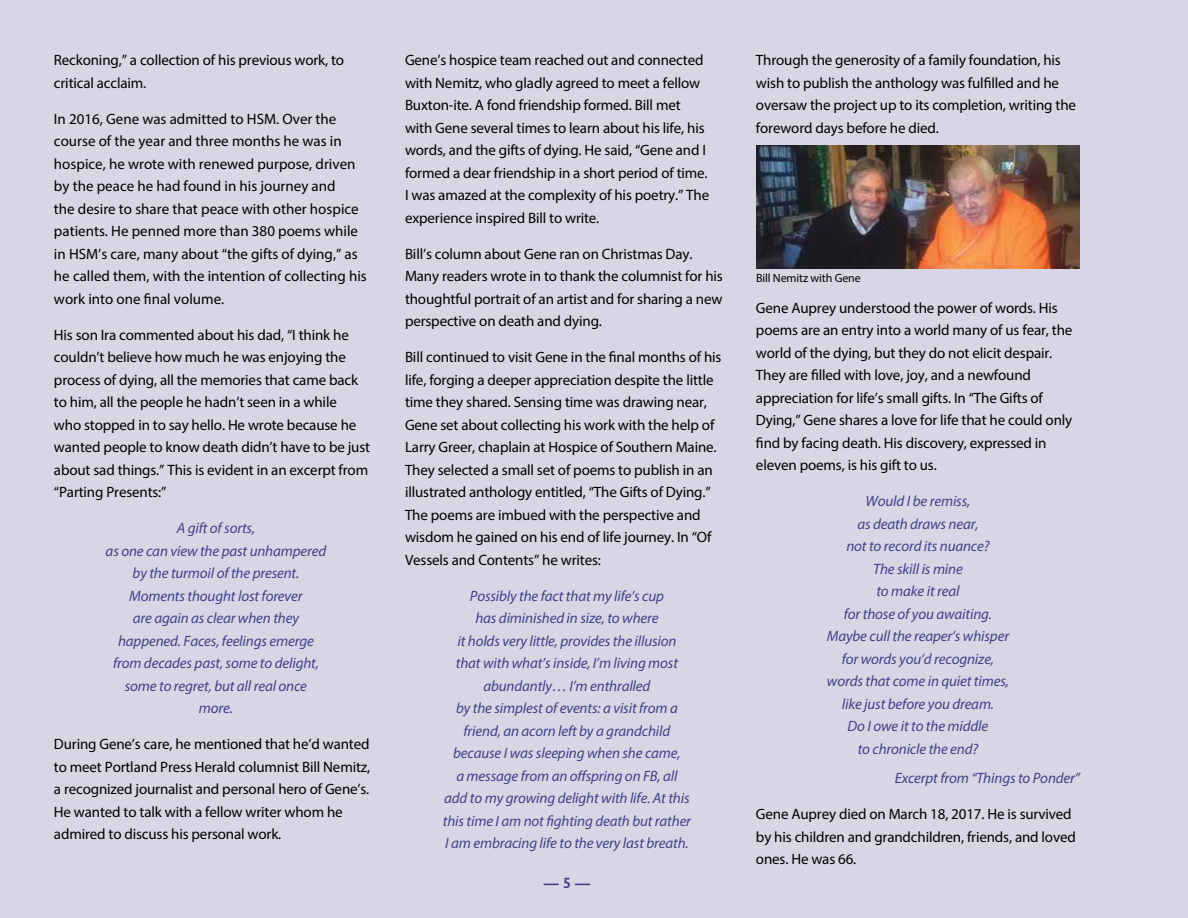
<style>
.page{position:relative;width:1188px;height:918px;background:#d8d5e5}
.page>*{position:absolute;margin:0;border:0;box-sizing:border-box;transform-origin:0 0}
.t1{font:15px/22.5px "Myriad Pro";letter-spacing:-.01em;color:#000}
.t2{font:italic 15px/22.5px "Myriad Pro";letter-spacing:-.01em;color:#434089;text-align:center}
.t3{font:600 15px "Gill Sans";color:#434089}
.t4{font:12px "Myriad Pro";letter-spacing:-.01em;color:#000}
</style>
<div class="page">
<img style="left:756px;top:146px;width:324px;height:122px">
<p class="t1" style="left:54px;top:49px;width:292px">Reckoning,” a collection of his previous work, to critical acclaim.</p>
<p class="t1" style="left:54px;top:107px;width:314px">In 2016, Gene was admitted to HSM. Over the course of the year and three months he was in hospice, he wrote with renewed purpose, driven by the peace he had found in his journey and<br>the desire to share that peace with other hospice patients. He penned more than 380 poems while in HSM’s care, many about “the gifts of dying,” as he called them, with the intention of collecting his work into one final volume.</p>
<p class="t1" style="left:54px;top:323px;width:318px">His son Ira commented about his dad, “I think he couldn’t believe how much he was enjoying the process of dying, all the memories that came back to him, all the people he hadn’t seen in a while<br>who stopped in to say hello. He wrote because he wanted people to know death didn’t have to be just about sad things.” This is evident in an excerpt from “Parting Presents:”</p>
<p class="t2" style="left:106px;top:517px;width:222px">A gift of sorts,<br>as one can view the past unhampered by the turmoil of the present.<br>Moments thought lost forever<br>are again as clear when they happened. Faces, feelings emerge from decades past, some to delight, some to regret, but all real once<br>more.</p>
<p class="t1" style="left:54px;top:733px;width:318px">During Gene’s care, he mentioned that he’d wanted to meet Portland Press Herald columnist Bill Nemitz, a recognized journalist and personal hero of Gene’s.<br>He wanted to talk with a fellow writer whom he admired to discuss his personal work.</p>
<p class="t1" style="left:405px;top:49px;width:306px">Gene’s hospice team reached out and connected with Nemitz, who gladly agreed to meet a fellow Buxton-ite. A fond friendship formed. Bill met with Gene several times to learn about his life, his words, and the gifts of dying. He said, “Gene and I formed a dear friendship in a short period of time.<br>I was amazed at the complexity of his poetry.” The experience inspired Bill to write.</p>
<p class="t1" style="left:405px;top:242px;width:319px">Bill’s column about Gene ran on Christmas Day.<br>Many readers wrote in to thank the columnist for his thoughtful portrait of an artist and for sharing a new perspective on death and dying.</p>
<p class="t1" style="left:405px;top:346px;width:318px">Bill continued to visit Gene in the final months of his life, forging a deeper appreciation despite the little time they shared. Sensing time was drawing near, Gene set about collecting his work with the help of Larry Greer, chaplain at Hospice of Southern Maine.<br>They selected a small set of poems to publish in an illustrated anthology entitled, “The Gifts of Dying.” The poems are imbued with the perspective and wisdom he gained on his end of life journey. In “Of Vessels and Contents” he writes:</p>
<p class="t2" style="left:443px;top:584px;width:250px">Possibly the fact that my life’s cup<br>has diminished in size, to where<br>it holds very little, provides the illusion<br>that with what’s inside, I’m living most abundantly… I’m enthralled<br>by the simplest of events: a visit from a friend, an acorn left by a grandchild because I was sleeping when she came,<br>a message from an offspring on FB, all add to my growing delight with life. At this this time I am not fighting death but rather I am embracing life to the very last breath.</p>
<p class="t3" style="left:544px;top:874px;width:48px">— 5 —</p>
<p class="t1" style="left:756px;top:49px;width:322px">Through the generosity of a family foundation, his wish to publish the anthology was fulfilled and he oversaw the project up to its completion, writing the foreword days before he died.</p>
<p class="t4" style="left:756px;top:270px;width:106px">Bill Nemitz with Gene</p>
<p class="t1" style="left:756px;top:296px;width:318px">Gene Auprey understood the power of words. His poems are an entry into a world many of us fear, the world of the dying, but they do not elicit despair.<br>They are filled with love, joy, and a newfound appreciation for life’s small gifts. In “The Gifts of Dying,” Gene shares a love for life that he could only find by facing death. His discovery, expressed in eleven poems, is his gift to us.</p>
<p class="t2" style="left:827px;top:490px;width:184px">Would I be remiss,<br>as death draws near,<br>not to record its nuance?<br>The skill is mine<br>to make it real<br>for those of you awaiting.<br>Maybe cull the reaper’s whisper for words you’d recognize, words that come in quiet times, like just before you dream.<br>Do I owe it to the middle<br>to chronicle the end?</p>
<p class="t2" style="left:895px;top:766px;width:187px">Excerpt from “Things to Ponder”</p>
<p class="t1" style="left:756px;top:802px;width:321px">Gene Auprey died on March 18, 2017. He is survived by his children and grandchildren, friends, and loved ones. He was 66.</p>
</div>
